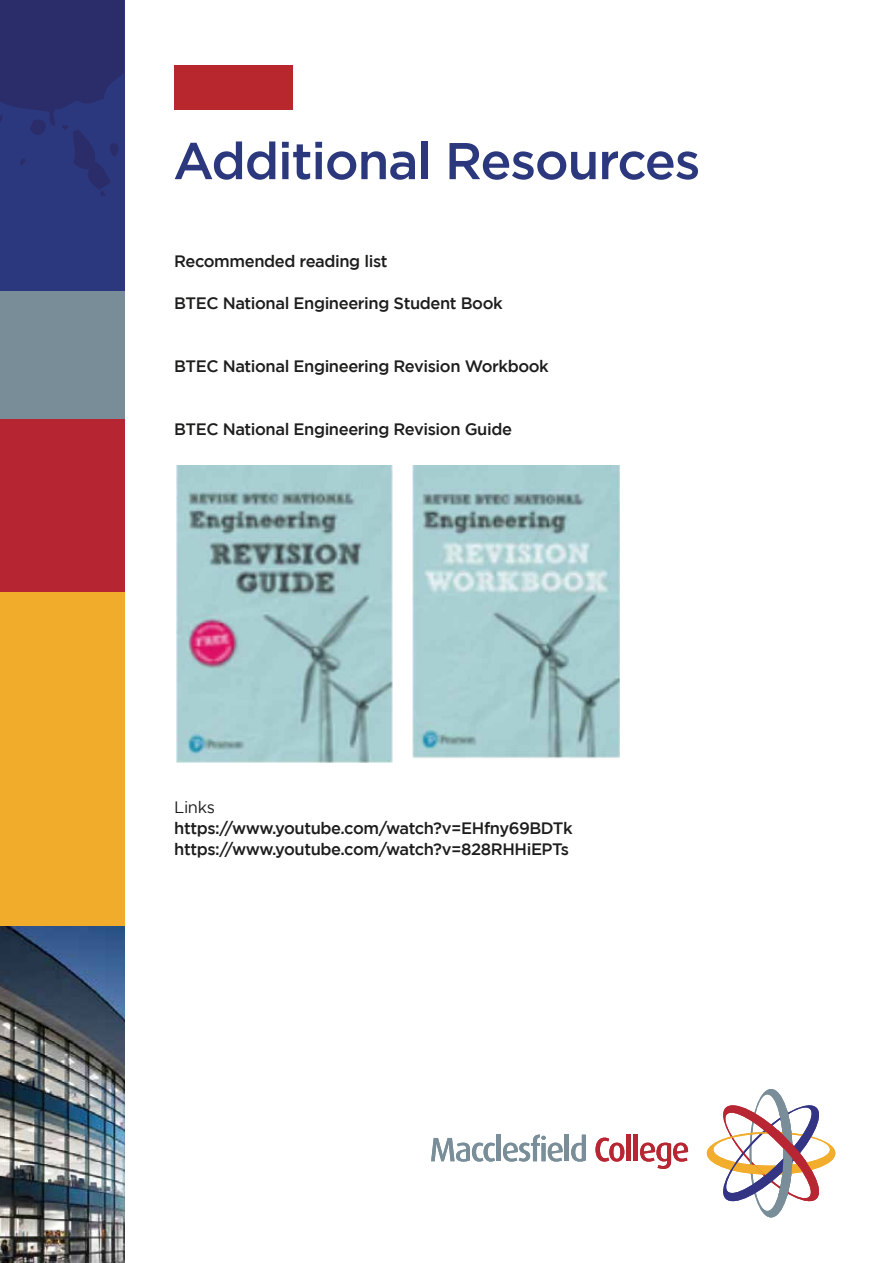
<style>
.page{position:relative;width:893px;height:1263px;background:#fff}
.page>*{position:absolute;margin:0;border:0;box-sizing:border-box;transform-origin:0 0}
.t1{font:500 51.6px "Gotham";letter-spacing:-.025em;color:#2b387d}
.t2{font:500 16.5px/21px "Gotham";letter-spacing:-.025em;color:#1d1d1b}
.t3{font:16.5px "Gotham";letter-spacing:-.025em;color:#1d1d1b}
</style>
<div class="page">
<img style="left:0;top:926px;width:124px;height:337px">
<div style="left:174px;top:65px;width:119px;height:44px;background:#b8272e"></div>
<svg style="left:707px;top:1089px;width:128px;height:128px"></svg>
<svg style="left:431px;top:1138px;width:64px;height:23px"></svg>
<hr style="left:497px;top:1135px;width:4px;height:26px;background:#798e99">
<svg style="left:503px;top:1134px;width:60px;height:27px"></svg>
<hr style="left:565px;top:1135px;width:4px;height:26px;background:#798e99">
<svg style="left:571px;top:1135px;width:15px;height:26px"></svg>
<svg style="left:595px;top:1137px;width:29px;height:24px"></svg>
<div style="left:626px;top:1135px;width:5px;height:26px;background:#b72632"></div>
<hr style="left:634px;top:1135px;width:4px;height:26px;background:#b72632">
<svg style="left:640px;top:1143px;width:48px;height:26px"></svg>
<div style="left:0;top:0;width:124px;height:430px;background:#2b387d"></div>
<div style="left:0;top:374px;width:124px;height:504px;background:#b62532"></div>
<div style="left:0;top:291px;width:124px;height:128px;background:#798d98"></div>
<div style="left:0;top:592px;width:124px;height:334px;background:#f2ac2c"></div>
<svg style="left:0;top:0;width:124px;height:196px"></svg>
<img style="left:412px;top:465px;width:207px;height:294px">
<img style="left:176px;top:465px;width:216px;height:297px">
<h1 class="t1" style="left:173px;top:132px;width:529px">Additional Resources</h1>
<p class="t2" style="left:174px;top:250px;width:215px">Recommended reading list</p>
<p class="t2" style="left:174px;top:292px;width:330px">BTEC National Engineering Student Book</p>
<p class="t2" style="left:174px;top:355px;width:376px">BTEC National Engineering Revision Workbook</p>
<p class="t2" style="left:174px;top:418px;width:339px">BTEC National Engineering Revision Guide</p>
<p class="t3" style="left:174px;top:798px;width:42px">Links</p>
<p class="t2" style="left:174px;top:817px;width:400px">https://www.youtube.com/watch?v=EHfny69BDTk https://www.youtube.com/watch?v=828RHHiEPTs</p>
</div>
